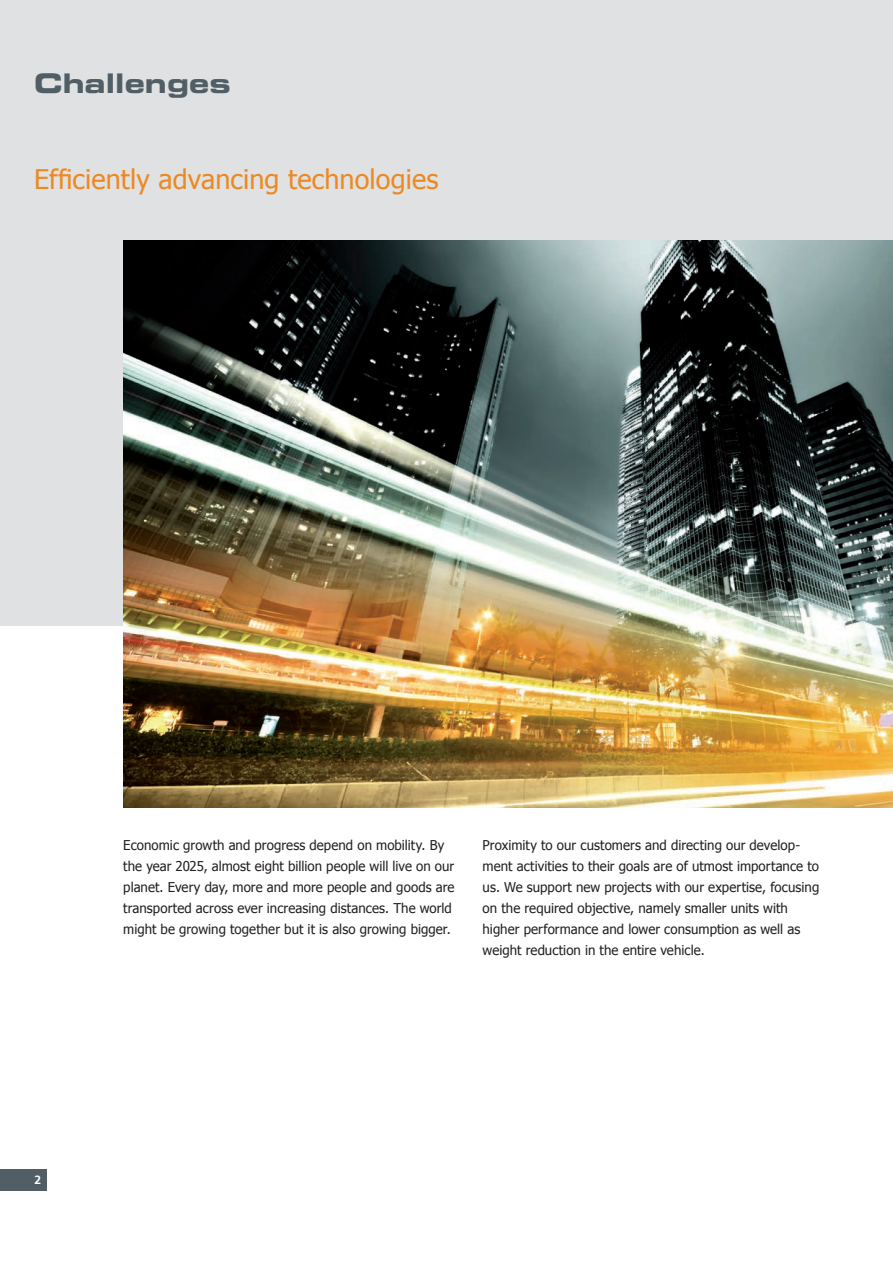
<style>
.page{position:relative;width:893px;height:1263px;background:#fff}
.page>*{position:absolute;margin:0;border:0;box-sizing:border-box;transform-origin:0 0}
.t1{font:27px "Tahoma";letter-spacing:.005em;color:#ec8922}
.t2{font:27px "Eurostile Bold Extended Two";letter-spacing:.005em;color:#525e65}
.t3{font:13.5px/21px "Tahoma";letter-spacing:.005em;color:#231f20}
.t4{font:700 12px "Frutiger";color:#fff}
</style>
<div class="page">
<div style="left:0;top:0;width:893px;height:625px;background:#e0e1e3"></div>
<img style="left:123px;top:240px;width:770px;height:568px">
<div style="left:0;top:1169px;width:47px;height:22px;background:#525e65"></div>
<h1 class="t2" style="left:34px;top:65px;width:198px">Challenges</h1>
<h1 class="t1" style="left:34px;top:162px;width:406px">Efficiently advancing technologies</h1>
<p class="t3" style="left:123px;top:834px;width:333px">Economic growth and progress depend on mobility. By the year 2025, almost eight billion people will live on our planet. Every day, more and more people and goods are transported across ever increasing distances. The world might be growing together but it is also growing bigger.</p>
<p class="t3" style="left:483px;top:834px;width:338px">Proximity to our customers and directing our develop&shy;ment activities to their goals are of utmost importance to us. We support new projects with our expertise, focusing on the required objective, namely smaller units with higher performance and lower consumption as well as weight reduction in the entire vehicle.</p>
<p class="t4" style="left:35px;top:1172px;width:8px">2</p>
</div>
